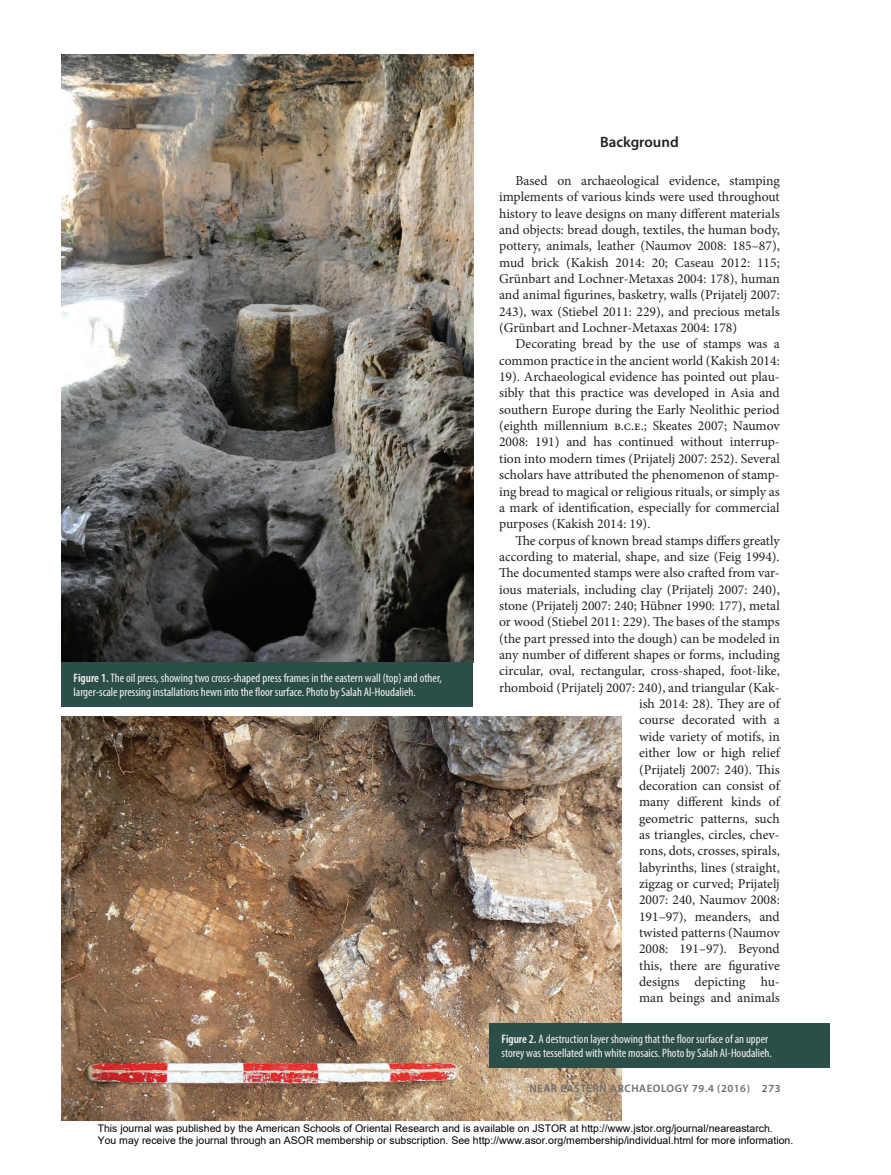
<style>
.page{position:relative;width:891px;height:1175px;background:#fff}
.page>*{position:absolute;margin:0;border:0;box-sizing:border-box;transform-origin:0 0}
.t1{font:600 15px "Myriad Pro";color:#231f20}
.t2{font:13.65px/16.4px "Minion Pro";color:#231f20;text-align:justify}
.t3{font:condensed 12.3px/13.6px "Myriad Pro";color:#f8f3ef}
.t4{font:600 10.95px "Myriad Pro";letter-spacing:.05em;color:#6c6d70}
.t5{font:10.5px/12.6px "Arial";color:#000}
.s1{font-weight:600}
</style>
<div class="page">
<img style="left:61px;top:54px;width:412px;height:608px">
<img style="left:61px;top:716px;width:560px;height:404px">
<div style="left:489px;top:1023px;width:341px;height:44px;background:#2b4e49"></div>
<div style="left:61px;top:662px;width:412px;height:45px;background:#2b4e49"></div>
<p class="t3" style="left:74px;top:671px;width:370px"><span class="s1">Figure 1.</span> The oil press, showing two cross-shaped press frames in the eastern wall (top) and other, larger-scale pressing installations hewn into the floor surface. Photo by Salah Al-Houdalieh.</p>
<p class="t1" style="left:600px;top:132px;width:80px">Background</p>
<p class="t2" style="left:499px;top:172px;width:282px;text-indent:16px">Based on archaeological evidence, stamping implements of various kinds were used throughout history to leave designs on many different materials and objects: bread dough, textiles, the human body, pottery, animals, leather (Naumov 2008: 185–87), mud brick (Kakish 2014: 20; Caseau 2012: 115; Grünbart and Lochner-Metaxas 2004: 178), human and animal figurines, basketry, walls (Prijatelj 2007:<br>243), wax (Stiebel 2011: 229), and precious metals (Grünbart and Lochner-Metaxas 2004: 178)</p>
<p class="t2" style="left:499px;top:336px;width:282px;text-indent:16px">Decorating bread by the use of stamps was a common practice in the ancient world (Kakish 2014:<br>19). Archaeological evidence has pointed out plau&shy;sibly that this practice was developed in Asia and southern Europe during the Early Neolithic period (eighth millennium b.c.e.; Skeates 2007; Naumov 2008: 191) and has continued without interrup&shy;tion into modern times (Prijatelj 2007: 252). Several scholars have attributed the phenomenon of stamp&shy;ing bread to magical or religious rituals, or simply as a mark of identification, especially for commercial purposes (Kakish 2014: 19).</p>
<p class="t2" style="left:499px;top:532px;width:282px;text-align:right">The corpus of known bread stamps differs greatly according to material, shape, and size (Feig 1994).<br>The documented stamps were also crafted from var&shy;ious materials, including clay (Prijatelj 2007: 240), stone (Prijatelj 2007: 240; Hübner 1990: 177), metal or wood (Stiebel 2011: 229). The bases of the stamps (the part pressed into the dough) can be modeled in any number of different shapes or forms, including circular, oval, rectangular, cross-shaped, foot-like, rhomboid (Prijatelj 2007: 240), and triangular (Kak&shy;ish 2014: 28). They are of<br>course decorated with a<br>wide variety of motifs, in<br>either low or high relief<br>(Prijatelj 2007: 240). This<br>decoration can consist of<br>many different kinds of<br>geometric patterns, such<br>as triangles, circles, chev-<br>rons, dots, crosses, spirals,<br>labyrinths, lines (straight,<br>zigzag or curved; Prijatelj<br>2007: 240, Naumov 2008:<br>191–97), meanders, and<br>twisted patterns (Naumov<br>2008: 191–97). Beyond<br>this, there are figurative<br>designs depicting hu-<br>man beings and animals</p>
<p class="t3" style="left:502px;top:1032px;width:272px"><span class="s1">Figure 2.</span> A destruction layer showing that the floor surface of an upper storey was tessellated with white mosaics. Photo by Salah Al-Houdalieh.</p>
<p class="t4" style="left:529px;top:1081px;width:253px">NEAR EASTERN ARCHAEOLOGY 79.4 (2016) 273</p>
<p class="t5" style="left:98px;top:1121px;width:697px">This journal was published by the American Schools of Oriental Research and is available on JSTOR at http://www.jstor.org/journal/neareastarch.<br>You may receive the journal through an ASOR membership or subscription. See http://www.asor.org/membership/individual.html for more information.</p>
</div>
